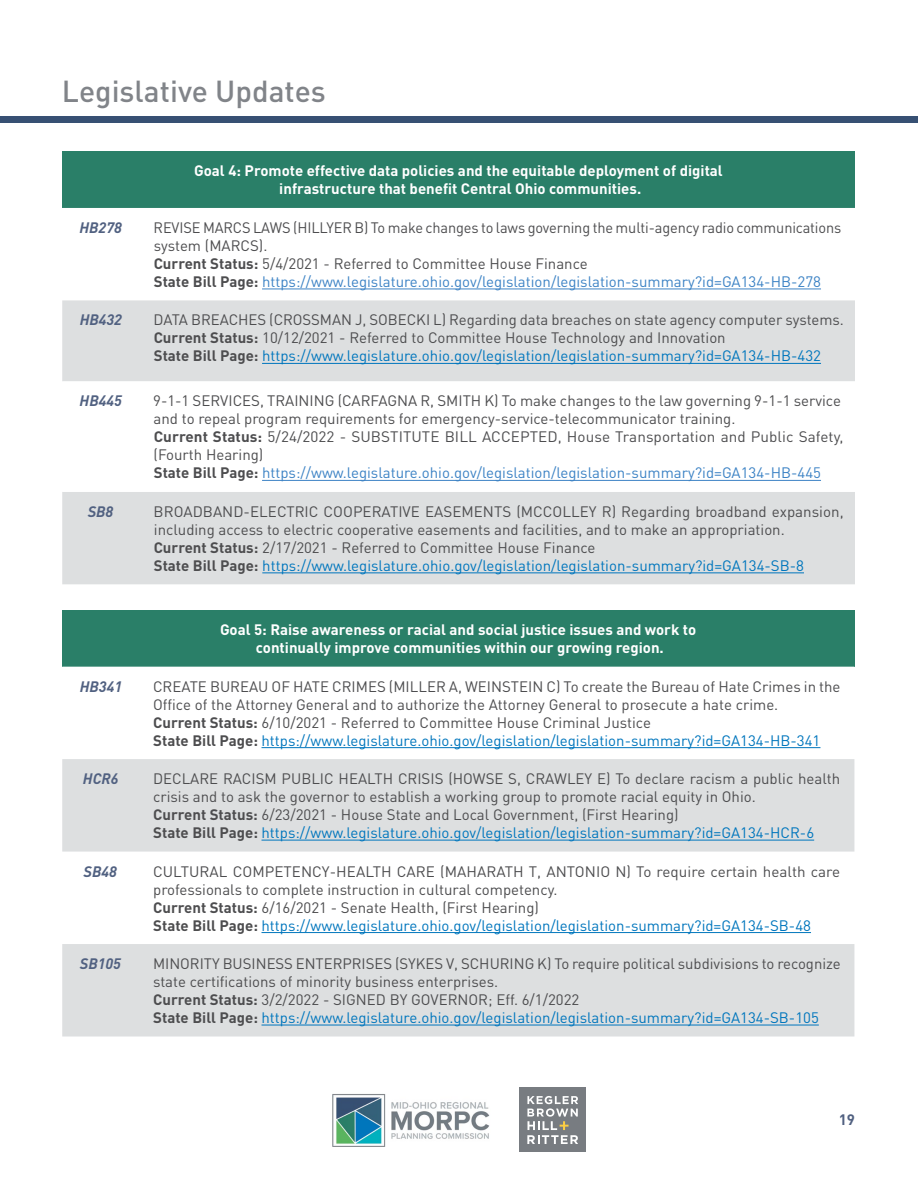
<style>
.page{position:relative;width:918px;height:1188px;background:#fff}
.page>*{position:absolute;margin:0;border:0;box-sizing:border-box;transform-origin:0 0}
.t1{font:500 30px "DIN Pro";color:#818489}
.t2{font:15px/18px "DIN Pro";color:#4d4d4f}
.t3{font:700 15px/18px "DIN Pro";color:#fff;text-align:center}
.t4{font:italic 700 15px "DIN Pro";color:#516181}
.t5{font:700 15px "DIN Pro";color:#516181}
.s1{font-weight:700}
.s2{color:#3d83c5}
.s3{color:#0076bd}
</style>
<div class="page">
<div style="left:520px;top:1088px;width:66px;height:64px;background:#787c81"></div>
<svg style="left:527px;top:1096px;width:51px;height:48px"></svg>
<img style="left:332px;top:1094px;width:158px;height:53px">
<div style="left:0;top:116px;width:918px;height:7px;background:#375073"></div>
<div style="left:62px;top:610px;width:792px;height:57px;background:#2a7f68"></div>
<svg style="left:62px;top:759px;width:792px;height:277px;fill:#dddfe0"></svg>
<hr style="left:262px;top:747px;width:558px;height:1px;background:#0076bd">
<hr style="left:262px;top:840px;width:552px;height:1px;background:#0076bd">
<hr style="left:262px;top:932px;width:549px;height:1px;background:#0076bd">
<hr style="left:262px;top:1025px;width:557px;height:1px;background:#0076bd">
<div style="left:62px;top:152px;width:793px;height:56px;background:#2a7f68"></div>
<svg style="left:262px;top:288px;width:559px;height:1px"></svg>
<div style="left:62px;top:300px;width:793px;height:284px;background:#dddfe0"></div>
<svg style="left:62px;top:381px;width:793px;height:111px"></svg>
<hr style="left:262px;top:289px;width:559px;height:1px;background:#3d83c5">
<hr style="left:262px;top:363px;width:559px;height:1px;background:#0076bd">
<hr style="left:262px;top:480px;width:559px;height:1px;background:#3d83c5">
<hr style="left:262px;top:572px;width:542px;height:1px;background:#0076bd">
<h1 class="t1" style="left:62px;top:71px;width:265px">Legislative Updates</h1>
<p class="t3" style="left:194px;top:161px;width:530px">Goal 4: Promote effective data policies and the equitable deployment of digital infrastructure that benefit Central Ohio communities.</p>
<p class="t4" style="left:79px;top:215px;width:44px">HB278</p>
<p class="t2" style="left:154px;top:218px;width:689px">REVISE MARCS LAWS (HILLYER B) To make changes to laws governing the multi-agency radio communications system (MARCS).<br><span class="s1">Current Status:</span> 5/4/2021 - Referred to Committee House Finance<br><span class="s1">State Bill Page:</span> <span class="s2">https://www.legislature.ohio.gov/legislation/legislation-summary?id=GA134-HB-278</span></p>
<p class="t4" style="left:80px;top:308px;width:44px">HB432</p>
<p class="t2" style="left:154px;top:310px;width:692px">DATA BREACHES (CROSSMAN J, SOBECKI L) Regarding data breaches on state agency computer systems.<br><span class="s1">Current Status:</span> 10/12/2021 - Referred to Committee House Technology and Innovation<br><span class="s1">State Bill Page:</span> <span class="s3">https://www.legislature.ohio.gov/legislation/legislation-summary?id=GA134-HB-432</span></p>
<p class="t4" style="left:80px;top:389px;width:44px">HB445</p>
<p class="t2" style="left:153px;top:391px;width:692px">9-1-1 SERVICES, TRAINING (CARFAGNA R, SMITH K) To make changes to the law governing 9-1-1 service and to repeal program requirements for emergency-service-telecommunicator training.<br><span class="s1">Current Status:</span> 5/24/2022 - SUBSTITUTE BILL ACCEPTED, House Transportation and Public Safety, (Fourth Hearing)<br><span class="s1">State Bill Page:</span> <span class="s2">https://www.legislature.ohio.gov/legislation/legislation-summary?id=GA134-HB-445</span></p>
<p class="t4" style="left:88px;top:499px;width:27px">SB8</p>
<p class="t2" style="left:154px;top:502px;width:692px">BROADBAND-ELECTRIC COOPERATIVE EASEMENTS (MCCOLLEY R) Regarding broadband expansion, including access to electric cooperative easements and facilities, and to make an appropriation.<br><span class="s1">Current Status:</span> 2/17/2021 - Referred to Committee House Finance<br><span class="s1">State Bill Page:</span> <span class="s3">https://www.legislature.ohio.gov/legislation/legislation-summary?id=GA134-SB-8</span></p>
<p class="t3" style="left:220px;top:620px;width:478px">Goal 5: Raise awareness or racial and social justice issues and work to continually improve communities within our growing region.</p>
<p class="t4" style="left:80px;top:674px;width:44px">HB341</p>
<p class="t2" style="left:153px;top:677px;width:689px">CREATE BUREAU OF HATE CRIMES (MILLER A, WEINSTEIN C) To create the Bureau of Hate Crimes in the Office of the Attorney General and to authorize the Attorney General to prosecute a hate crime.<br><span class="s1">Current Status:</span> 6/10/2021 - Referred to Committee House Criminal Justice<br><span class="s1">State Bill Page:</span> <span class="s3">https://www.legislature.ohio.gov/legislation/legislation-summary?id=GA134-HB-341</span></p>
<p class="t4" style="left:83px;top:766px;width:37px">HCR6</p>
<p class="t2" style="left:153px;top:769px;width:689px">DECLARE RACISM PUBLIC HEALTH CRISIS (HOWSE S, CRAWLEY E) To declare racism a public health crisis and to ask the governor to establish a working group to promote racial equity in Ohio.<br><span class="s1">Current Status:</span> 6/23/2021 - House State and Local Government, (First Hearing)<br><span class="s1">State Bill Page:</span> <span class="s3">https://www.legislature.ohio.gov/legislation/legislation-summary?id=GA134-HCR-6</span></p>
<p class="t4" style="left:84px;top:859px;width:35px">SB48</p>
<p class="t2" style="left:153px;top:862px;width:689px">CULTURAL COMPETENCY-HEALTH CARE (MAHARATH T, ANTONIO N) To require certain health care professionals to complete instruction in cultural competency.<br><span class="s1">Current Status:</span> 6/16/2021 - Senate Health, (First Hearing)<br><span class="s1">State Bill Page:</span> <span class="s3">https://www.legislature.ohio.gov/legislation/legislation-summary?id=GA134-SB-48</span></p>
<p class="t4" style="left:80px;top:951px;width:43px">SB105</p>
<p class="t2" style="left:153px;top:954px;width:689px">MINORITY BUSINESS ENTERPRISES (SYKES V, SCHURING K) To require political subdivisions to recognize state certifications of minority business enterprises.<br><span class="s1">Current Status:</span> 3/2/2022 - SIGNED BY GOVERNOR; Eff. 6/1/2022<br><span class="s1">State Bill Page:</span> <span class="s3">https://www.legislature.ohio.gov/legislation/legislation-summary?id=GA134-SB-105</span></p>
<p class="t5" style="left:839px;top:1110px;width:18px">19</p>
</div>
